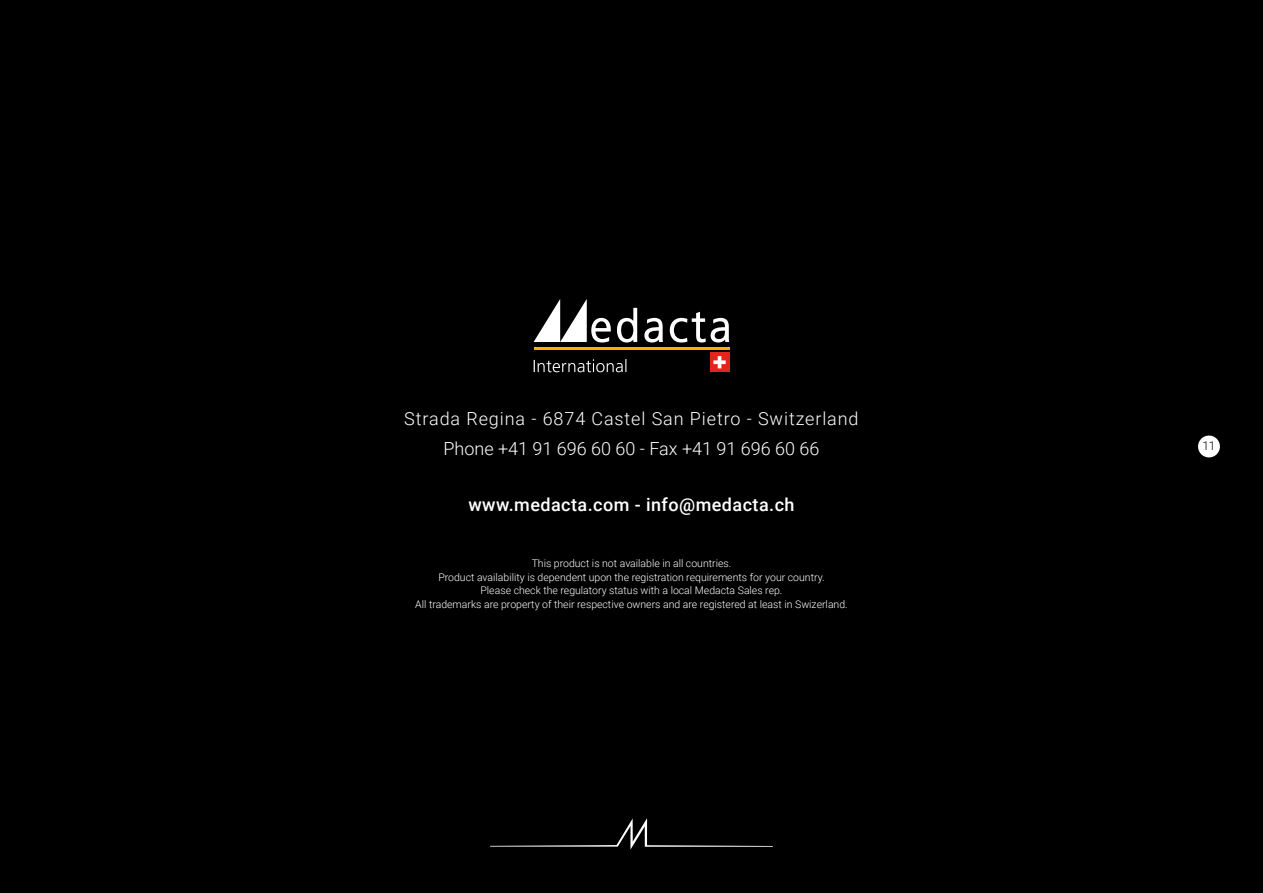
<style>
.page{position:relative;width:1263px;height:893px;background:#000}
.page>*{position:absolute;margin:0;border:0;box-sizing:border-box;transform-origin:0 0}
.t1{font:300 18px/30px "Roboto";letter-spacing:.05em;color:#fff;text-align:center}
.t2{font:500 18px "Roboto";letter-spacing:.025em;color:#fff}
.t3{font:300 12px "Roboto";color:#000}
.t4{font:300 10.5px/13.5px "Roboto";color:#fff;text-align:center}
</style>
<div class="page">
<svg style="left:490px;top:818px;width:283px;height:32px"></svg>
<div style="left:710px;top:352px;width:19px;height:20px;background:#e2241c"></div>
<svg style="left:713px;top:356px;width:13px;height:12px"></svg>
<hr style="left:534px;top:347px;width:195px;height:3px;background:#f9b000">
<svg style="left:534px;top:359px;width:92px;height:13px"></svg>
<svg style="left:617px;top:308px;width:20px;height:34px"></svg>
<svg style="left:644px;top:318px;width:19px;height:24px"></svg>
<svg style="left:670px;top:312px;width:59px;height:30px"></svg>
<svg style="left:534px;top:299px;width:77px;height:43px"></svg>
<div style="left:1198px;top:436px;width:22px;height:21px;background:#fff;border-radius:50%"></div>
<h1 class="t1" style="left:404px;top:402px;width:456px">Strada Regina - 6874 Castel San Pietro - Switzerland<br>Phone +41 91 696 60 60 - Fax +41 91 696 60 66</h1>
<h1 class="t2" style="left:468px;top:492px;width:328px">www.medacta.com - info@medacta.ch</h1>
<p class="t4" style="left:415px;top:556px;width:434px">This product is not available in all countries.<br>Product availability is dependent upon the registration requirements for your country.<br>Please check the regulatory status with a local Medacta Sales rep.<br>All trademarks are property of their respective owners and are registered at least in Swizerland.</p>
<p class="t3" style="left:1202px;top:438px;width:15px">11</p>
</div>
